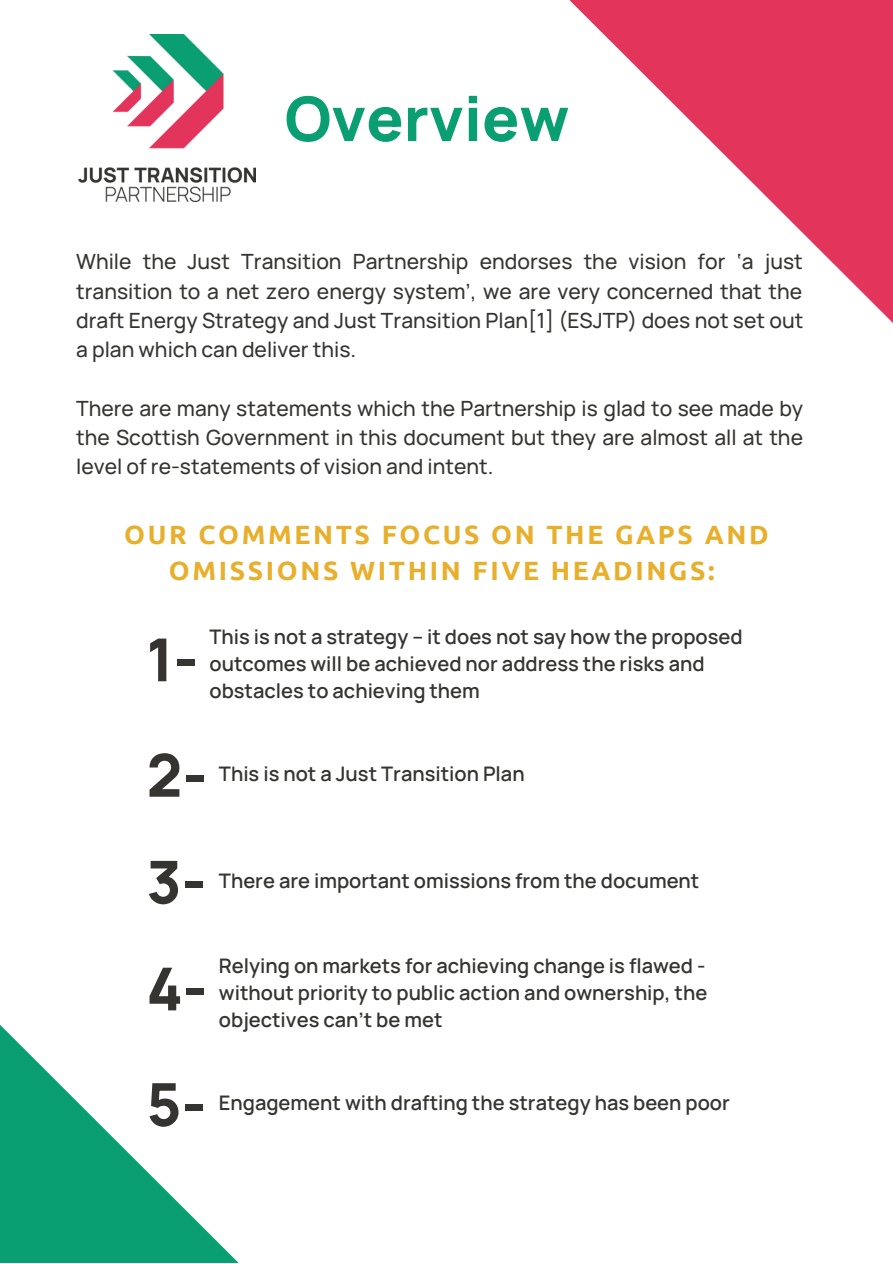
<style>
.page{position:relative;width:893px;height:1264px;background:#fff}
.page>*{position:absolute;margin:0;border:0;box-sizing:border-box;transform-origin:0 0}
.t1{font:800 61.5px "Manrope";color:#0a9e73}
.t2{font:800 59.25px "Manrope";color:#353431}
.t3{font:700 26.4px/36px "Ubuntu";letter-spacing:.1em;color:#e8af2d;text-align:center}
.t4{font:500 21px/29.2px "Manrope";color:#353431;text-align:justify}
.t5{font:600 20.1px/27px "Manrope";color:#353431}
</style>
<div class="page">
<svg style="left:569px;top:0;width:323px;height:322px"></svg>
<svg style="left:0;top:1025px;width:238px;height:237px;fill:#0a9e73"></svg>
<img style="left:79px;top:35px;width:176px;height:166px">
<h1 class="t1" style="left:285px;top:75px;width:286px">Overview</h1>
<p class="t4" style="left:76px;top:247px;width:728px">While the Just Transition Partnership endorses the vision for ‘a just transition to a net zero energy system’, we are very concerned that the draft Energy Strategy and Just Transition Plan[1] (ESJTP) does not set out a plan which can deliver this.</p>
<p class="t4" style="left:76px;top:393px;width:728px">There are many statements which the Partnership is glad to see made by the Scottish Government in this document but they are almost all at the level of re-statements of vision and intent.</p>
<p class="t3" style="left:124px;top:516px;width:645px">OUR COMMENTS FOCUS ON THE GAPS AND<br>OMISSIONS WITHIN FIVE HEADINGS:</p>
<h2 class="t2" style="left:146px;top:618px;width:53px">1-</h2>
<p class="t5" style="left:209px;top:623px;width:534px">This is not a strategy – it does not say how the proposed outcomes will be achieved nor address the risks and obstacles to achieving them</p>
<h2 class="t2" style="left:146px;top:733px;width:62px">2-</h2>
<p class="t5" style="left:219px;top:759px;width:307px">This is not a Just Transition Plan</p>
<h2 class="t2" style="left:146px;top:840px;width:61px">3-</h2>
<p class="t5" style="left:219px;top:866px;width:482px">There are important omissions from the document</p>
<h2 class="t2" style="left:146px;top:947px;width:63px">4-</h2>
<p class="t5" style="left:219px;top:952px;width:490px;text-align:justify">Relying on markets for achieving change is flawed - without priority to public action and ownership, the objectives can’t be met</p>
<h2 class="t2" style="left:146px;top:1062px;width:61px">5-</h2>
<p class="t5" style="left:219px;top:1088px;width:512px">Engagement with drafting the strategy has been poor</p>
</div>
